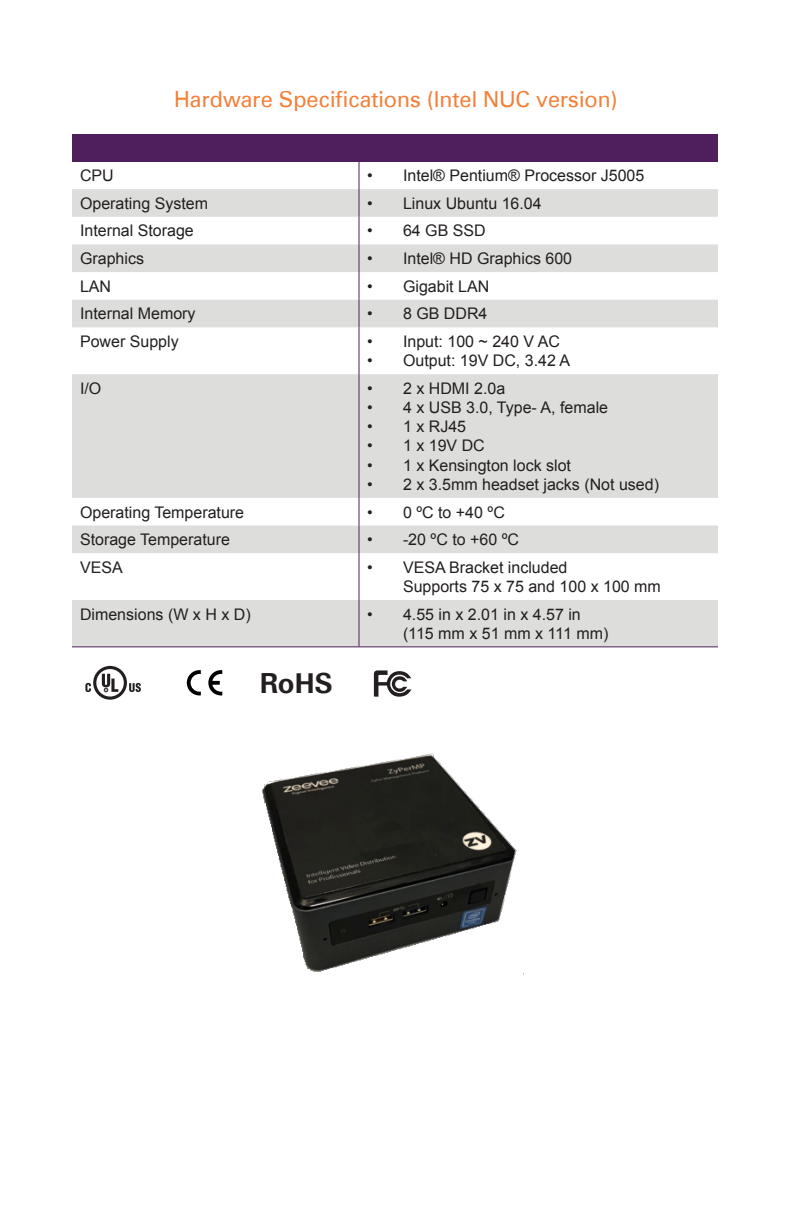
<style>
.page{position:relative;width:792px;height:1224px;background:#fff}
.page>*{position:absolute;margin:0;border:0;box-sizing:border-box;transform-origin:0 0}
.t1{font:700 27.8px "Zurich BT";color:#231f20}
.Section_Header{font:22px "Zurich BT";color:#f47f38}
.General_Text{font:16px/19.2px "Arial";color:#231f20}
</style>
<div class="page">
<div style="left:72px;top:134px;width:646px;height:27px;background:#4f1e5d"></div>
<svg style="left:72px;top:189px;width:646px;height:457px;fill:#dddddb"></svg>
<hr style="left:358px;top:161px;width:2px;height:28px;background:#4f1e5d">
<hr style="left:358px;top:189px;width:2px;height:28px;background:#4f1e5d">
<hr style="left:358px;top:217px;width:2px;height:27px;background:#4f1e5d">
<hr style="left:358px;top:244px;width:2px;height:28px;background:#4f1e5d">
<hr style="left:358px;top:272px;width:2px;height:28px;background:#4f1e5d">
<hr style="left:358px;top:300px;width:2px;height:27px;background:#4f1e5d">
<hr style="left:358px;top:327px;width:2px;height:47px;background:#4f1e5d">
<hr style="left:358px;top:374px;width:2px;height:124px;background:#4f1e5d">
<hr style="left:358px;top:498px;width:2px;height:28px;background:#4f1e5d">
<hr style="left:358px;top:526px;width:2px;height:27px;background:#4f1e5d">
<hr style="left:358px;top:553px;width:2px;height:47px;background:#4f1e5d">
<hr style="left:358px;top:600px;width:2px;height:46px;background:#4f1e5d">
<hr style="left:72px;top:646px;width:287px;height:1px;background:#4f1e5d">
<hr style="left:359px;top:646px;width:359px;height:1px;background:#4f1e5d">
<svg style="left:208px;top:670px;width:14px;height:25px"></svg>
<svg style="left:187px;top:670px;width:14px;height:25px"></svg>
<svg style="left:373px;top:670px;width:38px;height:27px"></svg>
<svg style="left:85px;top:666px;width:56px;height:34px"></svg>
<img style="left:262px;top:753px;width:255px;height:219px">
<p class="Section_Header" style="left:174px;top:85px;width:445px">Hardware Specifications (Intel NUC version)</p>
<p class="General_Text" style="left:80px;top:166px;width:35px">CPU</p>
<p class="General_Text" style="left:367px;top:166px;width:279px">• Intel® Pentium® Processor J5005</p>
<p class="General_Text" style="left:80px;top:194px;width:130px">Operating System</p>
<p class="General_Text" style="left:367px;top:194px;width:176px">• Linux Ubuntu 16.04</p>
<p class="General_Text" style="left:80px;top:221px;width:115px">Internal Storage</p>
<p class="General_Text" style="left:367px;top:221px;width:120px">• 64 GB SSD</p>
<p class="General_Text" style="left:80px;top:249px;width:66px">Graphics</p>
<p class="General_Text" style="left:367px;top:249px;width:207px">• Intel® HD Graphics 600</p>
<p class="General_Text" style="left:80px;top:277px;width:33px">LAN</p>
<p class="General_Text" style="left:367px;top:277px;width:124px">• Gigabit LAN</p>
<p class="General_Text" style="left:80px;top:304px;width:117px">Internal Memory</p>
<p class="General_Text" style="left:367px;top:304px;width:122px">• 8 GB DDR4</p>
<p class="General_Text" style="left:80px;top:332px;width:100px">Power Supply</p>
<p class="General_Text" style="left:367px;top:332px;width:195px">• Input: 100 ~ 240 V AC</p>
<p class="General_Text" style="left:367px;top:351px;width:205px">• Output: 19V DC, 3.42 A</p>
<p class="General_Text" style="left:80px;top:379px;width:23px">I/O</p>
<p class="General_Text" style="left:367px;top:379px;width:140px">• 2 x HDMI 2.0a</p>
<p class="General_Text" style="left:367px;top:398px;width:243px">• 4 x USB 3.0, Type- A, female</p>
<p class="General_Text" style="left:367px;top:417px;width:101px">• 1 x RJ45</p>
<p class="General_Text" style="left:367px;top:436px;width:119px">• 1 x 19V DC</p>
<p class="General_Text" style="left:367px;top:456px;width:206px">• 1 x Kensington lock slot</p>
<p class="General_Text" style="left:367px;top:475px;width:294px">• 2 x 3.5mm headset jacks (Not used)</p>
<p class="General_Text" style="left:80px;top:502px;width:166px">Operating Temperature</p>
<p class="General_Text" style="left:367px;top:502px;width:139px">• 0 ºC to +40 ºC</p>
<p class="General_Text" style="left:80px;top:530px;width:151px">Storage Temperature</p>
<p class="General_Text" style="left:367px;top:530px;width:154px">• -20 ºC to +60 ºC</p>
<p class="General_Text" style="left:80px;top:558px;width:44px">VESA</p>
<p class="General_Text" style="left:403px;top:558px;width:259px;text-indent:-36px">• VESA Bracket included<br>Supports 75 x 75 and 100 x 100 mm</p>
<p class="General_Text" style="left:80px;top:605px;width:172px">Dimensions (W x H x D)</p>
<p class="General_Text" style="left:403px;top:605px;width:207px;text-indent:-36px">• 4.55 in x 2.01 in x 4.57 in (115 mm x 51 mm x 111 mm)</p>
<p class="t1" style="left:260px;top:666px;width:75px">RoHS</p>
</div>
